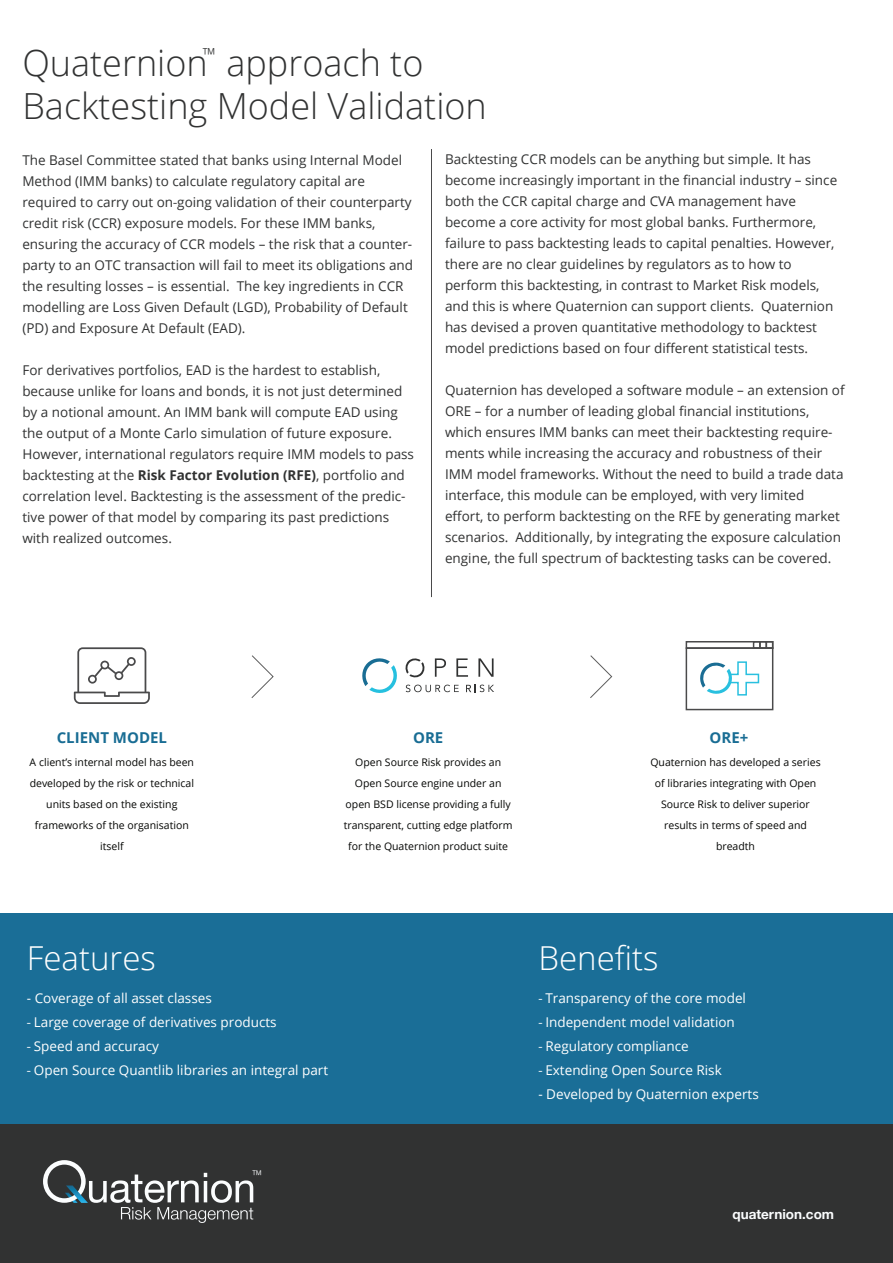
<style>
.page{position:relative;width:893px;height:1263px;background:#fff}
.page>*{position:absolute;margin:0;border:0;box-sizing:border-box;transform-origin:0 0}
.t1{font:300 36px/43.2px "Open Sans";color:#313232}
.t2{font:300 33px "Open Sans";color:#fff}
.t3{font:300 18px "Open Sans";color:#313232}
.t4{font:700 15px "Open Sans";color:#196d94}
.t5{font:13.5px/21px "Open Sans";color:#313232}
.t6{font:13.5px "Open Sans";color:#fff}
.t7{font:700 13.5px "Helvetica Neue";color:#fbfdfe}
.t8{font:300 13.5px "Open Sans";color:#fbfdfe}
.t9{font:10.5px/21px "Open Sans";color:#040503;text-align:center}
.s1{font-family:"Myriad Pro"}
.s2{font-weight:700}
</style>
<div class="page">
<div style="left:0;top:1122px;width:893px;height:141px;background:#313232"></div>
<div style="left:43px;top:1160px;width:43px;height:43px;border:4px solid #fbfdfe;border-radius:50%"></div>
<svg style="left:65px;top:1173px;width:188px;height:50px"></svg>
<div style="left:0;top:913px;width:893px;height:210px;background:#1a6e97"></div>
<hr style="left:431px;top:149px;width:1px;height:448px;background:#4a4a4b">
<svg style="left:251px;top:655px;width:23px;height:43px"></svg>
<svg style="left:590px;top:655px;width:22px;height:43px"></svg>
<svg style="left:74px;top:647px;width:76px;height:57px"></svg>
<svg style="left:406px;top:685px;width:53px;height:7px"></svg>
<svg style="left:466px;top:685px;width:28px;height:7px"></svg>
<svg style="left:435px;top:658px;width:59px;height:19px"></svg>
<svg style="left:362px;top:658px;width:35px;height:35px"></svg>
<svg style="left:405px;top:658px;width:20px;height:20px"></svg>
<div style="left:686px;top:647px;width:87px;height:63px;border:2px solid #4a4a4b"></div>
<div style="left:686px;top:641px;width:87px;height:8px;border:2px solid #4a4a4b"></div>
<div style="left:766px;top:641px;width:7px;height:8px;border:2px solid #4a4a4b"></div>
<div style="left:759px;top:641px;width:8px;height:8px;border:2px solid #4a4a4b"></div>
<div style="left:753px;top:641px;width:8px;height:8px;border:2px solid #4a4a4b"></div>
<svg style="left:700px;top:661px;width:60px;height:35px"></svg>
<h3 class="t3" style="left:203px;top:42px;width:15px">™</h3>
<h1 class="t1" style="left:22px;top:40px;width:466px">Quaternion approach to<br>Backtesting Model Validation</h1>
<p class="t5" style="left:22px;top:149px;width:392px">The Basel Committee stated that banks using Internal Model Method (IMM banks) to calculate regulatory capital are required to carry out on<span class="s1">‐</span>going validation of their counterparty credit risk (CCR) exposure models. For these IMM banks, ensuring the accuracy of CCR models – the risk that a counter&shy;party to an OTC transaction will fail to meet its obligations and the resulting losses – is essential. The key ingredients in CCR modelling are Loss Given Default (LGD), Probability of Default (PD) and Exposure At Default (EAD).</p>
<p class="t5" style="left:22px;top:359px;width:393px">For derivatives portfolios, EAD is the hardest to establish, because unlike for loans and bonds, it is not just determined by a notional amount. An IMM bank will compute EAD using the output of a Monte Carlo simulation of future exposure.<br>However, international regulators require IMM models to pass backtesting at the <span class="s2">Risk Factor Evolution (RFE)</span>, portfolio and correlation level. Backtesting is the assessment of the predic&shy;tive power of that model by comparing its past predictions with realized outcomes.</p>
<p class="t5" style="left:445px;top:148px;width:394px">Backtesting CCR models can be anything but simple. It has become increasingly important in the financial industry – since both the CCR capital charge and CVA management have become a core activity for most global banks. Furthermore, failure to pass backtesting leads to capital penalties. However, there are no clear guidelines by regulators as to how to perform this backtesting, in contrast to Market Risk models, and this is where Quaternion can support clients. Quaternion has devised a proven quantitative methodology to backtest model predictions based on four different statistical tests.</p>
<p class="t5" style="left:445px;top:379px;width:401px">Quaternion has developed a software module – an extension of ORE – for a number of leading global financial institutions, which ensures IMM banks can meet their backtesting require&shy;ments while increasing the accuracy and robustness of their IMM model frameworks. Without the need to build a trade data interface, this module can be employed, with very limited effort, to perform backtesting on the RFE by generating market scenarios. Additionally, by integrating the exposure calculation engine, the full spectrum of backtesting tasks can be covered.</p>
<p class="t4" style="left:57px;top:726px;width:112px">CLIENT MODEL</p>
<p class="t9" style="left:30px;top:751px;width:166px">A client’s internal model has been developed by the risk or technical units based on the existing frameworks of the organisation itself</p>
<p class="t4" style="left:413px;top:726px;width:32px">ORE</p>
<p class="t9" style="left:344px;top:751px;width:170px">Open Source Risk provides an<br>Open Source engine under an open BSD license providing a fully transparent, cutting edge platform for the Quaternion product suite</p>
<p class="t4" style="left:710px;top:726px;width:40px">ORE+</p>
<p class="t9" style="left:650px;top:751px;width:172px">Quaternion has developed a series of libraries integrating with Open<br>Source Risk to deliver superior results in terms of speed and breadth</p>
<h2 class="t2" style="left:27px;top:936px;width:131px">Features</h2>
<p class="t6" style="left:27px;top:989px;width:186px">- Coverage of all asset classes</p>
<p class="t6" style="left:27px;top:1013px;width:251px"><span class="s1">-</span> Large coverage of derivatives products</p>
<p class="t6" style="left:27px;top:1037px;width:134px"><span class="s1">-</span> Speed and accuracy</p>
<p class="t6" style="left:27px;top:1061px;width:303px"><span class="s1">-</span> Open Source Quantlib libraries an integral part</p>
<p class="t8" style="left:253px;top:1166px;width:11px">™</p>
<h2 class="t2" style="left:538px;top:936px;width:122px">Benefits</h2>
<p class="t6" style="left:538px;top:989px;width:209px"><span class="s1">-</span> Transparency of the core model</p>
<p class="t6" style="left:538px;top:1013px;width:198px"><span class="s1">-</span> Independent model validation</p>
<p class="t6" style="left:538px;top:1037px;width:152px"><span class="s1">-</span> Regulatory compliance</p>
<p class="t6" style="left:538px;top:1061px;width:185px"><span class="s1">-</span> Extending Open Source Risk</p>
<p class="t6" style="left:538px;top:1085px;width:222px">- Developed by Quaternion experts</p>
<p class="t7" style="left:732px;top:1203px;width:103px">quaternion.com</p>
</div>
